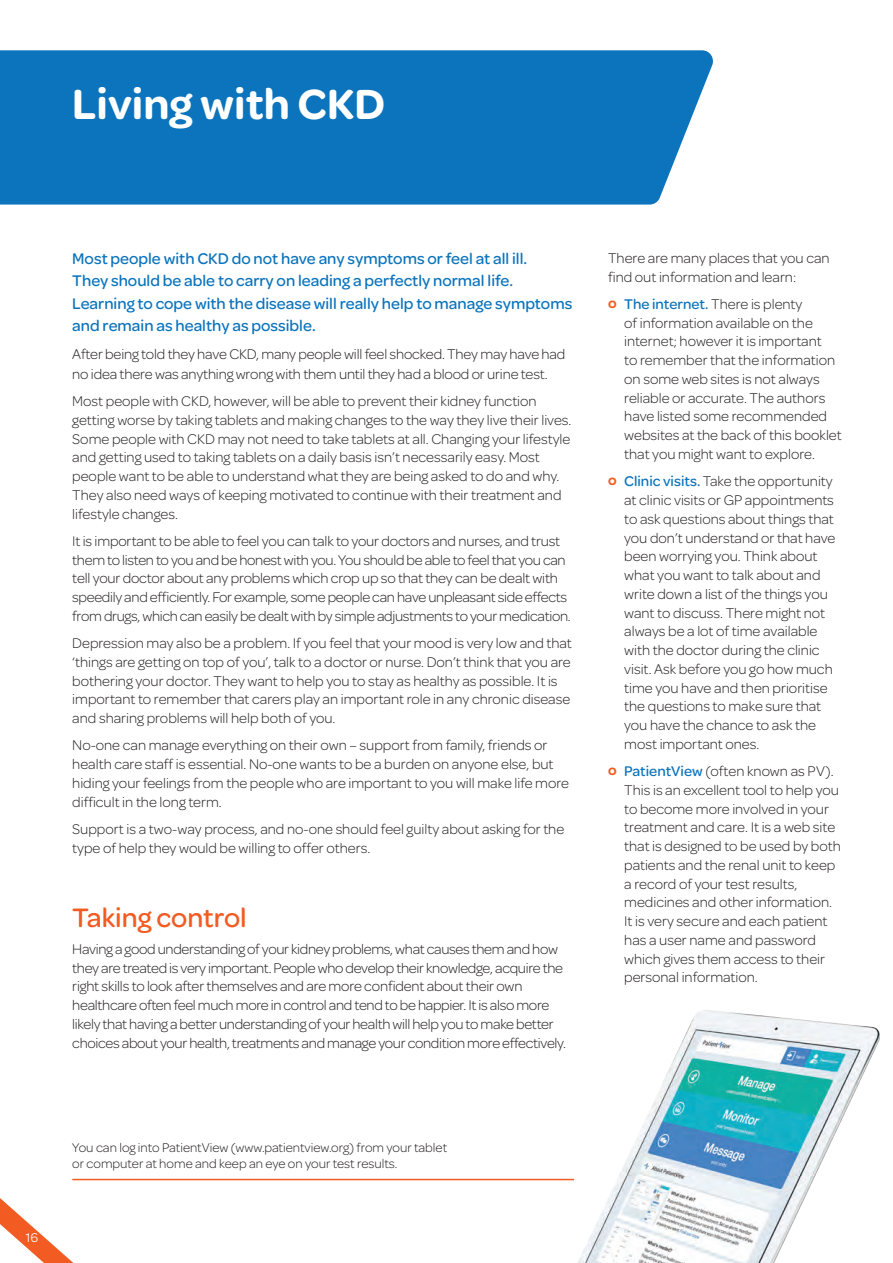
<style>
.page{position:relative;width:893px;height:1263px;background:#fff}
.page>*{position:absolute;margin:0;border:0;box-sizing:border-box;transform-origin:0 0}
.t1{font:600 45px "Omnes";color:#fff}
.t2{font:500 28.5px "Omnes";color:#f25b21}
.t3{font:500 16.5px/22.5px "Omnes";color:#0c74bc}
.t4{font:300 15px/18.8px "Omnes";color:#231f20}
.t5{font:300 15px/18.8px "Omnes";letter-spacing:-.02em;color:#231f20}
.t6{font:300 13.5px/16.2px "Omnes";color:#231f20}
.t7{font:13.5px "Omnes";color:#fff}
.s1{font-weight:600;color:#f25b21}
.s2{font-weight:500;color:#0c74bc}
</style>
<div class="page">
<div style="left:0;top:50px;width:713px;height:155px;background:#0c74bc"></div>
<hr style="left:72px;top:1179px;width:502px;height:1px;background:#f25b21">
<img style="left:513px;top:1010px;width:367px;height:253px">
<svg style="left:0;top:1198px;width:74px;height:65px"></svg>
<h1 class="t1" style="left:72px;top:79px;width:315px">Living with CKD</h1>
<p class="t3" style="left:72px;top:247px;width:502px">Most people with CKD do not have any symptoms or feel at all ill.<br>They should be able to carry on leading a perfectly normal life.<br>Learning to cope with the disease will really help to manage symptoms and remain as healthy as possible.</p>
<p class="t4" style="left:72px;top:345px;width:495px;line-height:19.5px">After being told they have CKD, many people will feel shocked. They may have had no idea there was anything wrong with them until they had a blood or urine test.</p>
<p class="t4" style="left:72px;top:392px;width:501px">Most people with CKD, however, will be able to prevent their kidney function getting worse by taking tablets and making changes to the way they live their lives.<br>Some people with CKD may not need to take tablets at all. Changing your lifestyle and getting used to taking tablets on a daily basis isn’t necessarily easy. Most people want to be able to understand what they are being asked to do and why.<br>They also need ways of keeping motivated to continue with their treatment and lifestyle changes.</p>
<p class="t5" style="left:72px;top:532px;width:500px">It is important to be able to feel you can talk to your doctors and nurses, and trust them to listen to you and be honest with you. You should be able to feel that you can tell your doctor about any problems which crop up so that they can be dealt with speedily and efficiently. For example, some people can have unpleasant side effects from drugs, which can easily be dealt with by simple adjustments to your medication.</p>
<p class="t4" style="left:72px;top:634px;width:501px">Depression may also be a problem. If you feel that your mood is very low and that ‘things are getting on top of you’, talk to a doctor or nurse. Don’t think that you are bothering your doctor. They want to help you to stay as healthy as possible. It is important to remember that carers play an important role in any chronic disease and sharing problems will help both of you.</p>
<p class="t4" style="left:72px;top:736px;width:498px">No-one can manage everything on their own – support from family, friends or health care staff is essential. No-one wants to be a burden on anyone else, but hiding your feelings from the people who are important to you will make life more difficult in the long term.</p>
<p class="t4" style="left:72px;top:820px;width:493px">Support is a two-way process, and no-one should feel guilty about asking for the type of help they would be willing to offer others.</p>
<h2 class="t2" style="left:72px;top:901px;width:176px">Taking control</h2>
<p class="t5" style="left:72px;top:940px;width:495px">Having a good understanding of your kidney problems, what causes them and how they are treated is very important. People who develop their knowledge, acquire the right skills to look after themselves and are more confident about their own healthcare often feel much more in control and tend to be happier. It is also more likely that having a better understanding of your health will help you to make better choices about your health, treatments and manage your condition more effectively.</p>
<p class="t4" style="left:608px;top:249px;width:223px">There are many places that you can find out information and learn:</p>
<p class="t4" style="left:624px;top:295px;width:219px;text-indent:-16px"><span class="s1">o</span> <span class="s2">The internet.</span> There is plenty<br>of information available on the internet; however it is important<br>to remember that the information on some web sites is not always reliable or accurate. The authors have listed some recommended websites at the back of this booklet that you might want to explore.</p>
<p class="t4" style="left:624px;top:472px;width:213px;text-indent:-16px"><span class="s1">o</span> <span class="s2">Clinic visits.</span> Take the opportunity at clinic visits or GP appointments to ask questions about things that you don’t understand or that have been worrying you. Think about what you want to talk about and write down a list of the things you want to discuss. There might not always be a lot of time available with the doctor during the clinic visit. Ask before you go how much time you have and then prioritise the questions to make sure that you have the chance to ask the most important ones.</p>
<p class="t4" style="left:624px;top:762px;width:218px;text-indent:-16px"><span class="s1">o</span> <span class="s2">PatientView</span> (often known as PV).<br>This is an excellent tool to help you to become more involved in your treatment and care. It is a web site that is designed to be used by both patients and the renal unit to keep a record of your test results, medicines and other information.<br>It is very secure and each patient has a user name and password which gives them access to their personal information.</p>
<p class="t7" style="left:26px;top:1230px;width:14px">16</p>
<p class="t6" style="left:72px;top:1139px;width:376px">You can log into PatientView (www.patientview.org) from your tablet or computer at home and keep an eye on your test results.</p>
</div>
